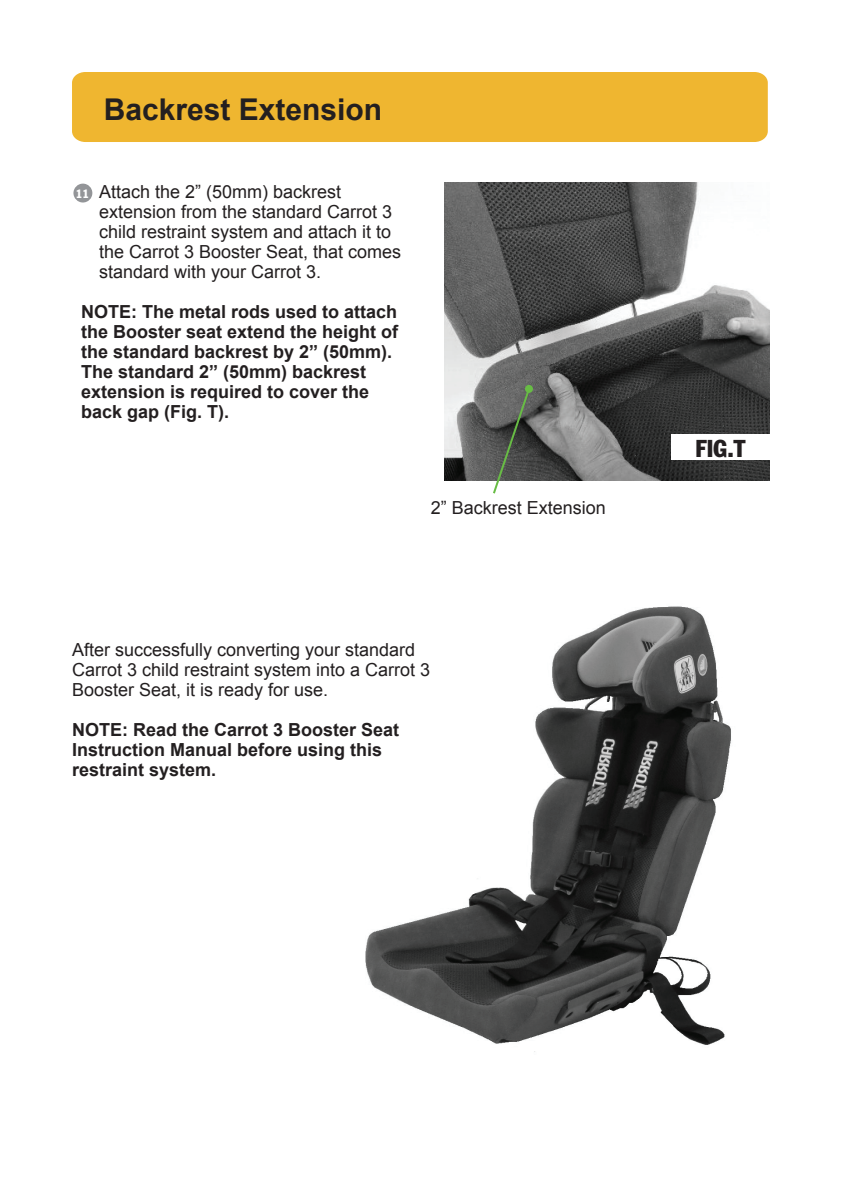
<style>
.page{position:relative;width:842px;height:1191px;background:#fff}
.page>*{position:absolute;margin:0;border:0;box-sizing:border-box;transform-origin:0 0}
.t1{font:700 30px "Arial";color:#231f20}
.t2{font:condensed 24px "Franklin Gothic";color:#231f20}
.t3{font:18px/20px "Arial";color:#231f20}
.t4{font:700 18px/20px "Arial";color:#231f20}
.t5{font:condensed 12px "Franklin Gothic";color:#fff}
</style>
<div class="page">
<div style="left:72px;top:72px;width:696px;height:70px;background:#efb630"></div>
<img style="left:445px;top:182px;width:325px;height:299px">
<img style="left:365px;top:606px;width:366px;height:446px">
<div style="left:671px;top:434px;width:98px;height:26px;background:#fff"></div>
<div style="left:73px;top:184px;width:19px;height:19px;background:#939598;border-radius:50%"></div>
<svg style="left:491px;top:386px;width:40px;height:108px"></svg>
<div style="left:525px;top:385px;width:8px;height:8px;background:#68bc45;border-radius:50%"></div>
<h1 class="t1" style="left:104px;top:90px;width:280px">Backrest Extension</h1>
<p class="t3" style="left:99px;top:182px;width:304px">Attach the 2” (50mm) backrest extension from the standard Carrot 3 child restraint system and attach it to the Carrot 3 Booster Seat, that comes standard with your Carrot 3.</p>
<p class="t4" style="left:81px;top:302px;width:319px">NOTE: The metal rods used to attach the Booster seat extend the height of the standard backrest by 2” (50mm).<br>The standard 2” (50mm) backrest extension is required to cover the back gap (Fig. T).</p>
<p class="t5" style="left:76px;top:187px;width:14px">11</p>
<p class="t3" style="left:431px;top:497px;width:177px">2” Backrest Extension</p>
<p class="t3" style="left:72px;top:640px;width:360px">After successfully converting your standard<br>Carrot 3 child restraint system into a Carrot 3<br>Booster Seat, it is ready for use.</p>
<p class="t4" style="left:72px;top:720px;width:329px">NOTE: Read the Carrot 3 Booster Seat<br>Instruction Manual before using this restraint system.</p>
<h2 class="t2" style="left:695px;top:433px;width:51px">FIG.T</h2>
</div>
